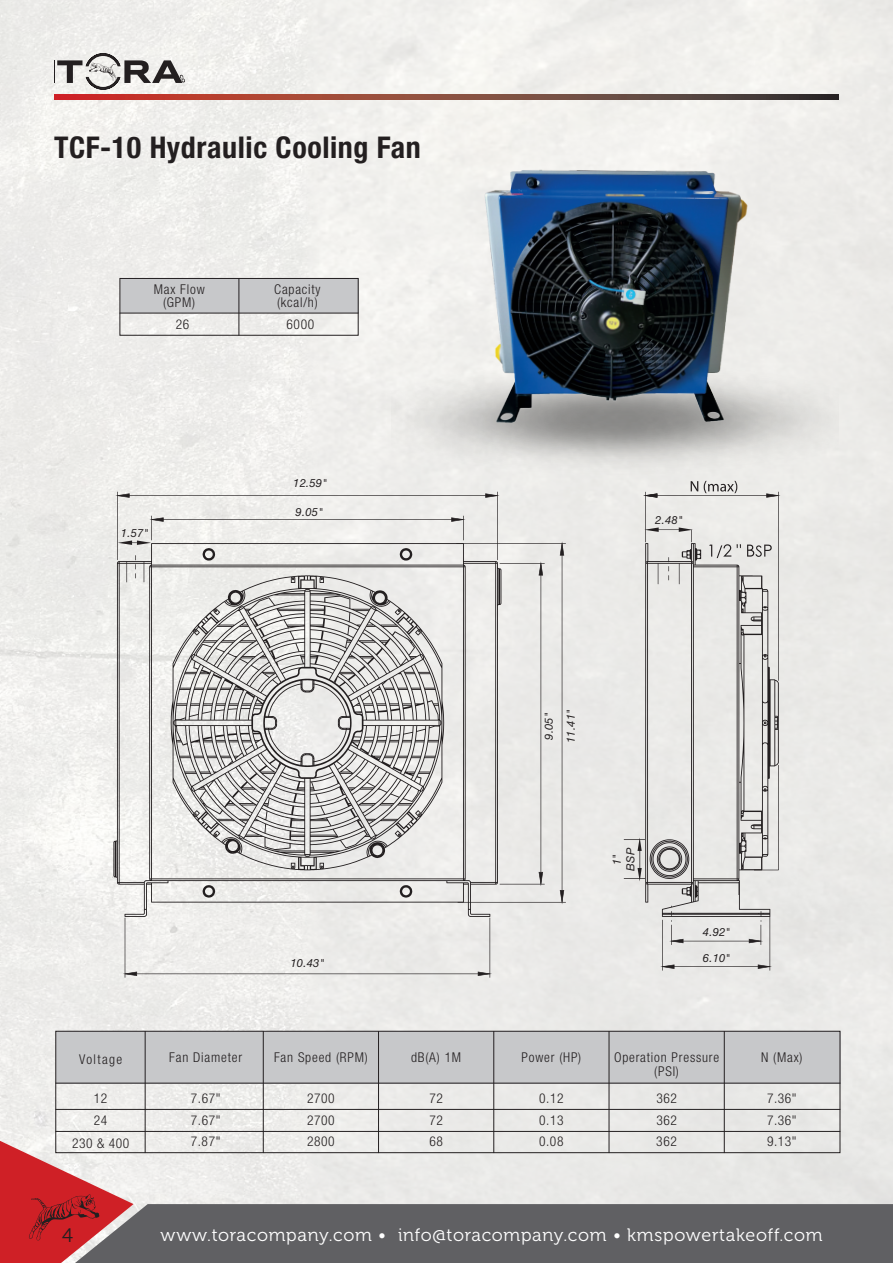
<style>
.page{position:relative;width:893px;height:1263px;background:#fff}
.page>*{position:absolute;margin:0;border:0;box-sizing:border-box;transform-origin:0 0}
.t1{font:700 condensed 30px "Helvetica Neue LT Std";letter-spacing:.02em;color:#231f20}
.t2{font:19.5px "Museo 300";color:#231f20}
.t3{font:18px "Museo 300";letter-spacing:.04em;color:#fff}
.t4{font:300 condensed 13.5px/13.2px "Helvetica Neue LT Std";letter-spacing:.06em;color:#231f20;text-align:center}
.t5{font:300 condensed 13.5px/22.2px "Helvetica Neue LT Std";letter-spacing:.04em;color:#231f20;text-align:center}
.t6{font:300 condensed 13.5px "Helvetica Neue LT Std";letter-spacing:.1em;color:#231f20}
.t7{font:italic 11.25px/13.5px "Helvetica Neue LT Pro";letter-spacing:.02em;color:#231f20;text-align:center}
</style>
<div class="page">
<img style="left:0;top:0;width:893px;height:1204px">
<div style="left:134px;top:1204px;width:758px;height:59px;background:#606063"></div>
<svg style="left:892px;top:1204px;width:1px;height:59px"></svg>
<svg style="left:0;top:1131px;width:134px;height:132px"></svg>
<div style="left:56px;top:1031px;width:784px;height:52px;background:#c7c8ca"></div>
<div style="left:55px;top:1031px;width:785px;height:122px;border:1px solid #231f20"></div>
<hr style="left:55px;top:1083px;width:785px;height:1px;background:#231f20">
<hr style="left:55px;top:1109px;width:785px;height:1px;background:#231f20">
<hr style="left:55px;top:1131px;width:785px;height:1px;background:#231f20">
<hr style="left:145px;top:1031px;width:1px;height:122px;background:#231f20">
<hr style="left:263px;top:1031px;width:1px;height:122px;background:#231f20">
<hr style="left:378px;top:1031px;width:1px;height:122px;background:#231f20">
<hr style="left:493px;top:1031px;width:1px;height:122px;background:#231f20">
<hr style="left:609px;top:1031px;width:1px;height:122px;background:#231f20">
<hr style="left:724px;top:1031px;width:1px;height:122px;background:#231f20">
<div style="left:117px;top:494px;width:653px;height:481px;background:#ebeae8"></div>
<svg style="left:113px;top:904px;width:388px;height:13px;fill:#eeedeb"></svg>
<svg style="left:645px;top:681px;width:134px;height:236px;background:#d2d1cf"></svg>
<svg style="left:112px;top:516px;width:454px;height:388px;background:#d6d5d3"></svg>
<svg style="left:754px;top:870px;width:25px;height:1px"></svg>
<svg style="left:643px;top:481px;width:137px;height:200px;background:#dad9d7"></svg>
<svg style="left:624px;top:837px;width:21px;height:44px"></svg>
<svg style="left:54px;top:95px;width:785px;height:4px;background:#884338"></svg>
<svg style="left:54px;top:54px;width:131px;height:35px"></svg>
<img style="left:392px;top:347px;width:447px;height:130px">
<img style="left:467px;top:147px;width:296px;height:297px">
<div style="left:120px;top:278px;width:239px;height:35px;background:#c7c8ca"></div>
<div style="left:120px;top:278px;width:239px;height:58px;border:1px solid #231f20"></div>
<hr style="left:120px;top:313px;width:239px;height:1px;background:#231f20">
<hr style="left:239px;top:278px;width:1px;height:58px;background:#231f20">
<h1 class="t1" style="left:54px;top:129px;width:368px">TCF-10 Hydraulic Cooling Fan</h1>
<p class="t4" style="left:154px;top:282px;width:52px">Max Flow (GPM)</p>
<p class="t4" style="left:274px;top:282px;width:48px;text-align:left">Capacity (kcal/h)</p>
<p class="t4" style="left:176px;top:317px;width:15px">26</p>
<p class="t4" style="left:287px;top:317px;width:29px">6000</p>
<p class="t7" style="left:121px;top:526px;width:29px">1.57"</p>
<p class="t7" style="left:293px;top:476px;width:36px">12.59"</p>
<p class="t7" style="left:296px;top:505px;width:29px">9.05"</p>
<p class="t7" style="left:290px;top:956px;width:36px">10.43"</p>
<p class="t7" style="left:655px;top:513px;width:29px">2.48"</p>
<p class="t7" style="left:538px;top:743px;width:36px;line-height:21.9px;text-align:left;rotate:-90deg">9.05"<br>11.41"</p>
<p class="t7" style="left:610px;top:871px;width:24px;rotate:-90deg">1"<br>BSP</p>
<p class="t7" style="left:703px;top:925px;width:29px">4.92"</p>
<p class="t7" style="left:703px;top:951px;width:29px">6.10"</p>
<p class="t4" style="left:169px;top:1051px;width:74px">Fan Diameter</p>
<p class="t4" style="left:274px;top:1051px;width:95px">Fan Speed (RPM)</p>
<p class="t4" style="left:411px;top:1051px;width:52px">dB(A) 1M</p>
<p class="t4" style="left:521px;top:1051px;width:61px">Power (HP)</p>
<p class="t4" style="left:614px;top:1051px;width:107px">Operation Pressure (PSI)</p>
<p class="t6" style="left:79px;top:1051px;width:45px">Voltage</p>
<p class="t4" style="left:761px;top:1051px;width:43px">N (Max)</p>
<p class="t5" style="left:72px;top:1087px;width:58px">12<br>24<br>230 &amp; 400</p>
<p class="t4" style="left:191px;top:1092px;width:31px">7.67"</p>
<p class="t4" style="left:307px;top:1092px;width:29px">2700</p>
<p class="t4" style="left:429px;top:1092px;width:15px">72</p>
<p class="t4" style="left:539px;top:1092px;width:26px">0.12</p>
<p class="t4" style="left:656px;top:1092px;width:22px">362</p>
<p class="t4" style="left:767px;top:1092px;width:31px">7.36"</p>
<p class="t4" style="left:191px;top:1113px;width:31px">7.67"</p>
<p class="t4" style="left:307px;top:1113px;width:29px">2700</p>
<p class="t4" style="left:429px;top:1113px;width:15px">72</p>
<p class="t4" style="left:539px;top:1113px;width:26px">0.13</p>
<p class="t4" style="left:656px;top:1113px;width:22px">362</p>
<p class="t4" style="left:767px;top:1113px;width:31px">7.36"</p>
<p class="t4" style="left:191px;top:1134px;width:31px">7.87"</p>
<p class="t4" style="left:307px;top:1134px;width:29px">2800</p>
<p class="t4" style="left:429px;top:1134px;width:15px">68</p>
<p class="t4" style="left:539px;top:1134px;width:26px">0.08</p>
<p class="t4" style="left:656px;top:1134px;width:22px">362</p>
<p class="t4" style="left:767px;top:1134px;width:31px">9.13"</p>
<h2 class="t2" style="left:62px;top:1225px;width:12px">4</h2>
<h3 class="t3" style="left:161px;top:1225px;width:663px">www.toracompany.com • info@toracompany.com • kmspowertakeoff.com</h3>
</div>
